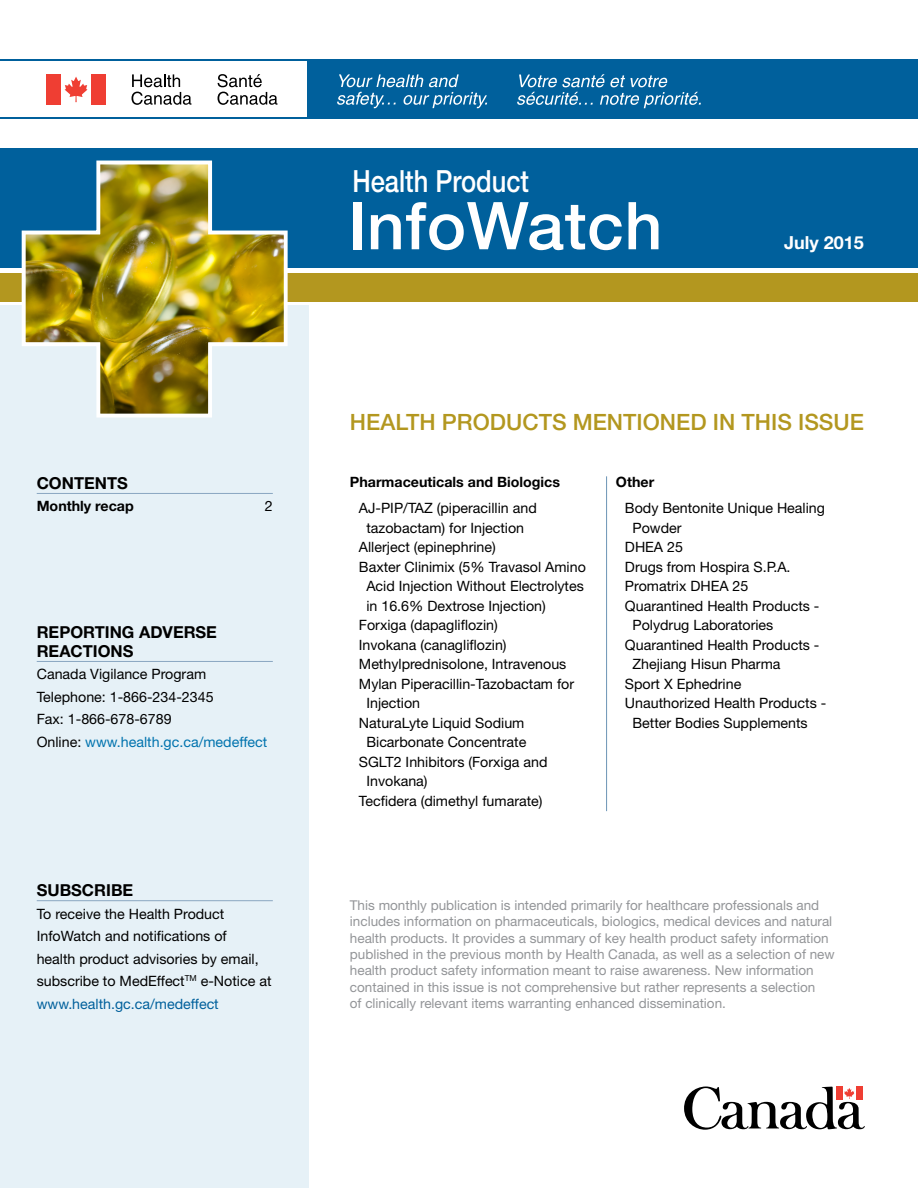
<style>
.page{position:relative;width:918px;height:1188px;background:#fff}
.page>*{position:absolute;margin:0;border:0;box-sizing:border-box;transform-origin:0 0}
.t1{font:500 66px "Helvetica Neue LT Std";letter-spacing:.01em;color:#fff}
.t2{font:500 30.6px "Helvetica Neue LT Std";color:#fff;scale:.83 1}
.t3{font:500 22.5px "Helvetica Neue LT Std";color:#b3971f}
.t4{font:700 18px "Helvetica Neue LT Std";color:#fff}
.t5{font:700 16.5px/18.8px "Helvetica Neue LT Std";color:#000}
.t6{font:14.25px/22.5px "Helvetica Neue LT Std";color:#000}
.t7{font:700 14.25px "Helvetica Neue LT Std";color:#000}
.t8{font:13.5px/16.5px "Helvetica Neue LT Std";color:#939598}
.s1{color:#0073ae}
.s2{color:#00609c}
</style>
<div class="page">
<hr style="left:0;top:60px;width:308px;height:1px;background:#00609c">
<hr style="left:0;top:118px;width:308px;height:1px;background:#00609c">
<div style="left:307px;top:60px;width:611px;height:59px;background:#00609c"></div>
<div style="left:46px;top:74px;width:15px;height:30px;background:#ef3e33"></div>
<svg style="left:65px;top:77px;width:22px;height:25px"></svg>
<div style="left:91px;top:74px;width:15px;height:30px;background:#ef3e33"></div>
<svg style="left:132px;top:74px;width:60px;height:31px"></svg>
<svg style="left:218px;top:74px;width:60px;height:31px"></svg>
<svg style="left:684px;top:1086px;width:181px;height:44px"></svg>
<svg style="left:337px;top:74px;width:150px;height:34px"></svg>
<svg style="left:517px;top:74px;width:184px;height:34px"></svg>
<div style="left:0;top:306px;width:308px;height:882px;background:#e6f1f7"></div>
<div style="left:0;top:148px;width:918px;height:120px;background:#00609c"></div>
<div style="left:0;top:273px;width:918px;height:28px;background:#b3971f"></div>
<img style="left:20px;top:160px;width:270px;height:258px">
<hr style="left:37px;top:493px;width:236px;height:1px;background:#8aa6c1">
<hr style="left:37px;top:661px;width:236px;height:1px;background:#8aa6c1">
<hr style="left:37px;top:900px;width:236px;height:1px;background:#8aa6c1">
<hr style="left:606px;top:476px;width:1px;height:335px;background:#6c94b6">
<h2 class="t2" style="left:352px;top:163px;width:214px">Health Product</h2>
<h1 class="t1" style="left:348px;top:186px;width:316px">InfoWatch</h1>
<p class="t4" style="left:784px;top:232px;width:81px">July 2015</p>
<p class="t5" style="left:37px;top:473px;width:93px">CONTENTS</p>
<p class="t7" style="left:37px;top:497px;width:99px">Monthly recap</p>
<p class="t6" style="left:265px;top:495px;width:9px">2</p>
<p class="t5" style="left:37px;top:622px;width:182px">REPORTING ADVERSE<br>REACTIONS</p>
<p class="t6" style="left:37px;top:663px;width:232px">Canada Vigilance Program<br>Telephone: 1-866-234-2345<br>Fax: 1-866-678-6789<br>Online: <span class="s1">www.health.gc.ca/medeffect</span></p>
<h3 class="t3" style="left:350px;top:408px;width:516px">HEALTH PRODUCTS MENTIONED IN THIS ISSUE</h3>
<p class="t7" style="left:350px;top:473px;width:212px">Pharmaceuticals and Biologics</p>
<p class="t6" style="left:359px;top:497px;width:179px">AJ-PIP/TAZ (piperacillin and</p>
<p class="t6" style="left:366px;top:516px;width:159px">tazobactam) for Injection</p>
<p class="t6" style="left:359px;top:536px;width:138px">Allerject (epinephrine)</p>
<p class="t6" style="left:359px;top:555px;width:228px">Baxter Clinimix (5% Travasol Amino</p>
<p class="t6" style="left:366px;top:575px;width:219px">Acid Injection Without Electrolytes</p>
<p class="t6" style="left:366px;top:594px;width:181px">in 16.6% Dextrose Injection)</p>
<p class="t6" style="left:359px;top:614px;width:141px">Forxiga (dapagliflozin)</p>
<p class="t6" style="left:359px;top:633px;width:149px">Invokana (canagliflozin)</p>
<p class="t6" style="left:359px;top:653px;width:209px">Methylprednisolone, Intravenous</p>
<p class="t6" style="left:359px;top:672px;width:217px">Mylan Piperacillin-Tazobactam for</p>
<p class="t6" style="left:366px;top:692px;width:55px">Injection</p>
<p class="t6" style="left:359px;top:711px;width:167px">NaturaLyte Liquid Sodium</p>
<p class="t6" style="left:366px;top:731px;width:161px">Bicarbonate Concentrate</p>
<p class="t6" style="left:359px;top:750px;width:190px">SGLT2 Inhibitors (Forxiga and</p>
<p class="t6" style="left:366px;top:770px;width:63px">Invokana)</p>
<p class="t6" style="left:359px;top:789px;width:185px">Tecfidera (dimethyl fumarate)</p>
<p class="t7" style="left:616px;top:473px;width:40px">Other</p>
<p class="t6" style="left:625px;top:497px;width:202px">Body Bentonite Unique Healing</p>
<p class="t6" style="left:632px;top:516px;width:51px">Powder</p>
<p class="t6" style="left:625px;top:536px;width:60px">DHEA 25</p>
<p class="t6" style="left:625px;top:555px;width:167px">Drugs from Hospira S.P.A.</p>
<p class="t6" style="left:625px;top:575px;width:125px">Promatrix DHEA 25</p>
<p class="t6" style="left:625px;top:594px;width:196px">Quarantined Health Products -</p>
<p class="t6" style="left:632px;top:614px;width:142px">Polydrug Laboratories</p>
<p class="t6" style="left:625px;top:633px;width:196px">Quarantined Health Products -</p>
<p class="t6" style="left:632px;top:653px;width:150px">Zhejiang Hisun Pharma</p>
<p class="t6" style="left:625px;top:672px;width:118px">Sport X Ephedrine</p>
<p class="t6" style="left:625px;top:692px;width:203px">Unauthorized Health Products -</p>
<p class="t6" style="left:632px;top:711px;width:177px">Better Bodies Supplements</p>
<p class="t5" style="left:37px;top:880px;width:98px">SUBSCRIBE</p>
<p class="t6" style="left:37px;top:902px;width:236px">To receive the Health Product InfoWatch and notifications of<br>health product advisories by email, subscribe to MedEffect<sup>TM</sup> e-Notice at <span class="s2">www.health.gc.ca/medeffect</span></p>
<p class="t8" style="left:350px;top:896px;width:486px">This monthly publication is intended primarily for healthcare professionals and includes information on pharmaceuticals, biologics, medical devices and natural health products. It provides a summary of key health product safety information published in the previous month by Health Canada, as well as a selection of new health product safety information meant to raise awareness. New information contained in this issue is not comprehensive but rather represents a selection<br>of clinically relevant items warranting enhanced dissemination.</p>
</div>
